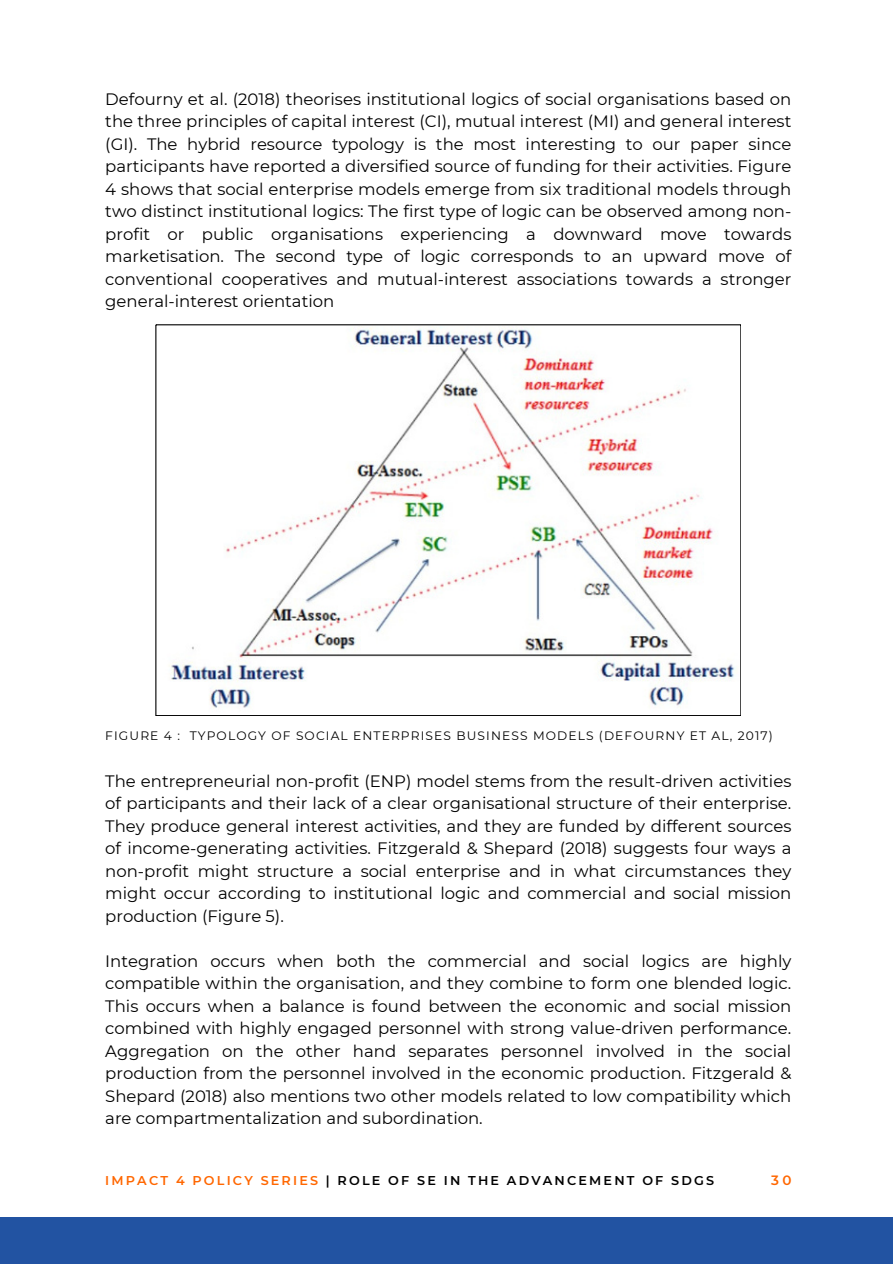
<style>
.page{position:relative;width:893px;height:1264px;background:#fff}
.page>*{position:absolute;margin:0;border:0;box-sizing:border-box;transform-origin:0 0}
.t1{font:16.5px/22.5px "Montserrat";color:#000001;text-align:justify}
.t2{font:600 13.5px "Montserrat";color:#ff6700}
.t3{font:600 12.75px "Montserrat";letter-spacing:.17em;color:#000001}
.t4{font:12.3px "Montserrat";letter-spacing:.09em;color:#000}
.s1{color:#ff6700}
</style>
<div class="page">
<div style="left:0;top:1217px;width:892px;height:46px;background:#2253a2"></div>
<img style="left:169px;top:327px;width:566px;height:381px">
<p class="t1" style="left:105px;top:87px;width:687px">Defourny et al. (2018) theorises institutional logics of social organisations based on the three principles of capital interest (CI), mutual interest (MI) and general interest (GI). The hybrid resource typology is the most interesting to our paper since participants have reported a diversified source of funding for their activities. Figure 4 shows that social enterprise models emerge from six traditional models through two distinct institutional logics: The first type of logic can be observed among non&shy;profit or public organisations experiencing a downward move towards marketisation. The second type of logic corresponds to an upward move of conventional cooperatives and mutual-interest associations towards a stronger general-interest orientation</p>
<p class="t4" style="left:105px;top:728px;width:669px">FIGURE 4 : TYPOLOGY OF SOCIAL ENTERPRISES BUSINESS MODELS (DEFOURNY ET AL, 2017)</p>
<p class="t1" style="left:105px;top:769px;width:687px">The entrepreneurial non-profit (ENP) model stems from the result-driven activities of participants and their lack of a clear organisational structure of their enterprise.<br>They produce general interest activities, and they are funded by different sources of income-generating activities. Fitzgerald &amp; Shepard (2018) suggests four ways a non-profit might structure a social enterprise and in what circumstances they might occur according to institutional logic and commercial and social mission production (Figure 5).</p>
<p class="t1" style="left:105px;top:949px;width:687px">Integration occurs when both the commercial and social logics are highly compatible within the organisation, and they combine to form one blended logic.<br>This occurs when a balance is found between the economic and social mission combined with highly engaged personnel with strong value-driven performance.<br>Aggregation on the other hand separates personnel involved in the social production from the personnel involved in the economic production. Fitzgerald &amp; Shepard (2018) also mentions two other models related to low compatibility which are compartmentalization and subordination.</p>
<p class="t3" style="left:105px;top:1172px;width:610px"><span class="s1">IMPACT 4 POLICY SERIES</span> | ROLE OF SE IN THE ADVANCEMENT OF SDGS</p>
<p class="t2" style="left:771px;top:1172px;width:22px">30</p>
</div>
